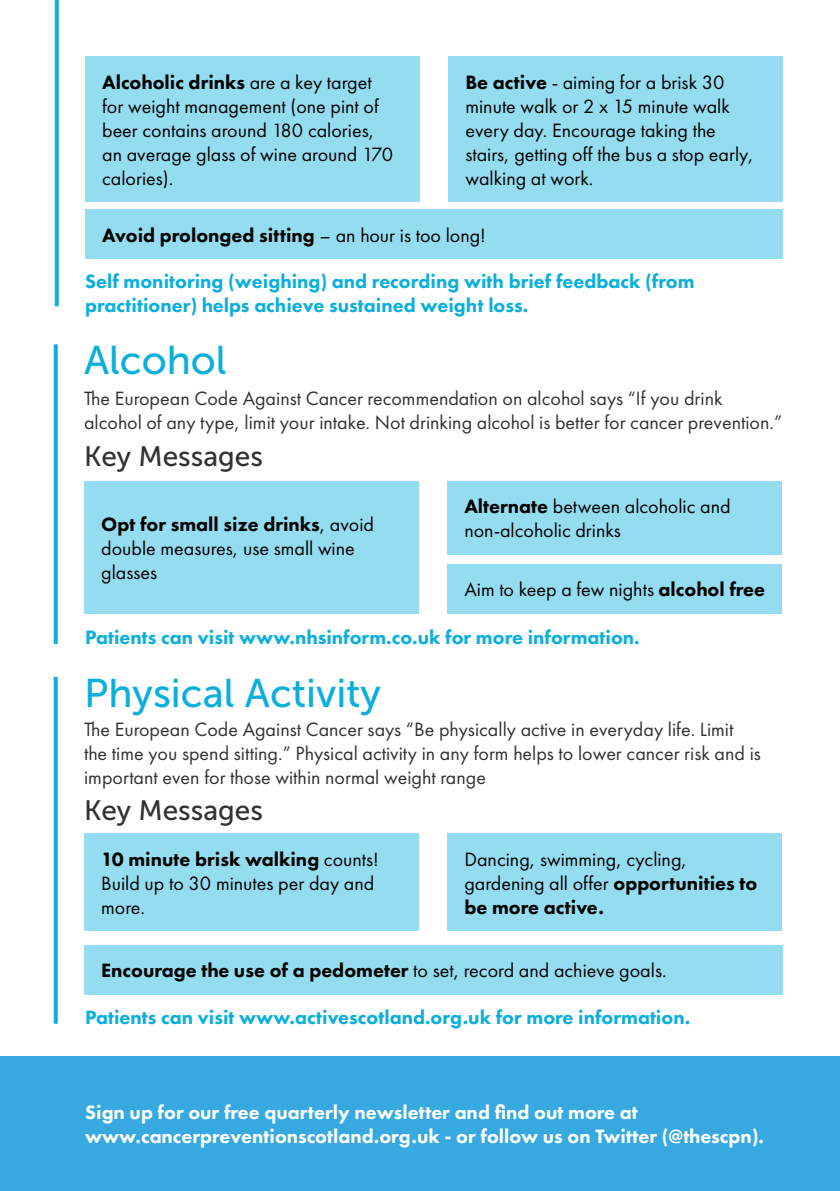
<style>
.page{position:relative;width:840px;height:1191px;background:#fff}
.page>*{position:absolute;margin:0;border:0;box-sizing:border-box;transform-origin:0 0}
.t1{font:40px "Museo Sans 500";color:#0cafdc}
.t2{font:28px "Museo Sans 500";color:#303333}
.t3{font:20px/24px "Futura PT";color:#000}
.t4{font:20px/24px "Futura PT";color:#303333}
.t5{font:800 20px/24px "Futura PT";color:#0cafdc}
.t6{font:800 20px/24px "Futura PT";color:#fff}
.t7{font:800 20px "Futura PT";color:#000}
.s1{font-weight:800}
.s2{font-weight:400}
</style>
<div class="page">
<div style="left:85px;top:57px;width:335px;height:145px;background:#94dcf0"></div>
<div style="left:448px;top:57px;width:334px;height:145px;background:#94dcf0"></div>
<div style="left:85px;top:210px;width:696px;height:49px;background:#94dcf0"></div>
<svg style="left:55px;top:0;width:4px;height:306px"></svg>
<svg style="left:54px;top:344px;width:4px;height:300px"></svg>
<div style="left:84px;top:481px;width:335px;height:132px;background:#94dcf0"></div>
<div style="left:447px;top:481px;width:334px;height:73px;background:#94dcf0"></div>
<div style="left:447px;top:564px;width:334px;height:49px;background:#94dcf0"></div>
<svg style="left:54px;top:677px;width:4px;height:346px"></svg>
<div style="left:84px;top:833px;width:335px;height:98px;background:#94dcf0"></div>
<div style="left:84px;top:945px;width:697px;height:49px;background:#94dcf0"></div>
<div style="left:447px;top:833px;width:334px;height:98px;background:#94dcf0"></div>
<div style="left:0;top:1056px;width:839px;height:135px;background:#36a9e1"></div>
<p class="t3" style="left:102px;top:70px;width:292px"><span class="s1">Alcoholic drinks</span> are a key target for weight management (one pint of beer contains around 180 calories, an average glass of wine around 170 calories).</p>
<p class="t3" style="left:465px;top:70px;width:289px"><span class="s1">Be active</span> - aiming for a brisk 30 minute walk or 2 x 15 minute walk every day. Encourage taking the stairs, getting off the bus a stop early, walking at work.</p>
<p class="t7" style="left:102px;top:223px;width:385px">Avoid prolonged sitting <span class="s2">– an hour is too long!</span></p>
<p class="t5" style="left:85px;top:268px;width:610px">Self monitoring (weighing) and recording with brief feedback (from practitioner) helps achieve sustained weight loss.</p>
<h1 class="t1" style="left:84px;top:339px;width:144px">Alcohol</h1>
<p class="t4" style="left:84px;top:386px;width:699px">The European Code Against Cancer recommendation on alcohol says “If you drink alcohol of any type, limit your intake. Not drinking alcohol is better for cancer prevention.”</p>
<h2 class="t2" style="left:84px;top:441px;width:180px">Key Messages</h2>
<p class="t3" style="left:101px;top:512px;width:274px"><span class="s1">Opt for small size drinks</span>, avoid double measures, use small wine glasses</p>
<p class="t3" style="left:464px;top:495px;width:267px"><span class="s1">Alternate</span> between alcoholic and non-alcoholic drinks</p>
<p class="t3" style="left:464px;top:577px;width:302px">Aim to keep a few nights <span class="s1">alcohol free</span></p>
<p class="t5" style="left:85px;top:625px;width:556px">Patients can visit www.nhsinform.co.uk for more information.</p>
<h1 class="t1" style="left:84px;top:671px;width:298px">Physical Activity</h1>
<p class="t4" style="left:84px;top:717px;width:677px">The European Code Against Cancer says “Be physically active in everyday life. Limit the time you spend sitting.” Physical activity in any form helps to lower cancer risk and is important even for those within normal weight range</p>
<h2 class="t2" style="left:84px;top:794px;width:180px">Key Messages</h2>
<p class="t3" style="left:101px;top:847px;width:279px"><span class="s1">10 minute brisk walking</span> counts!<br>Build up to 30 minutes per day and more.</p>
<p class="t3" style="left:464px;top:847px;width:294px">Dancing, swimming, cycling, gardening all offer <span class="s1">opportunities to be more active.</span></p>
<p class="t3" style="left:101px;top:958px;width:566px"><span class="s1">Encourage the use of a pedometer</span> to set, record and achieve goals.</p>
<p class="t5" style="left:85px;top:1004px;width:606px">Patients can visit www.activescotland.org.uk for more information.</p>
<p class="t6" style="left:85px;top:1100px;width:680px">Sign up for our free quarterly newsletter and find out more at www.cancerpreventionscotland.org.uk - or follow us on Twitter (@thescpn).</p>
</div>
